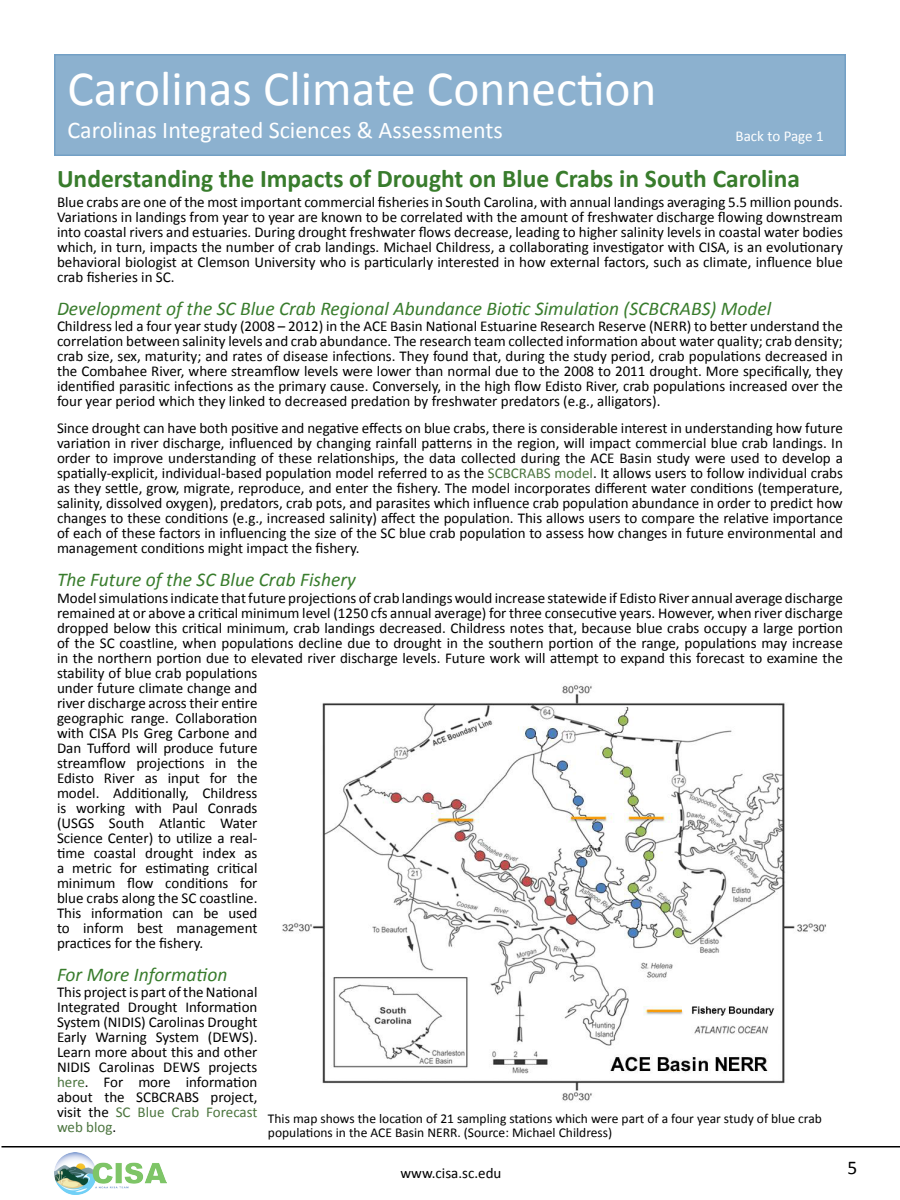
<style>
.page{position:relative;width:900px;height:1200px;background:#fff}
.page>*{position:absolute;margin:0;border:0;box-sizing:border-box;transform-origin:0 0}
.t1{font:49.5px "Calibri";color:#fff}
.t2{font:700 25.5px "Calibri";color:#387c2c}
.t3{font:24px "Calibri";color:#fff}
.t4{font:italic 19.5px "Calibri";color:#387c2c}
.t5{font:19.5px "Calibri";color:#000}
.t6{font:15px/15px "Calibri";color:#000;text-align:justify}
.t7{font:15px "Calibri";color:#fff}
.t8{font:13.5px/13.5px "Calibri";color:#000}
.s1{color:#4c753f}
</style>
<div class="page">
<img style="left:54px;top:1152px;width:112px;height:43px">
<div style="left:55px;top:55px;width:790px;height:100px;background:#8cb1cf"></div>
<div style="left:54px;top:54px;width:792px;height:102px;border:2px solid #73a0c5"></div>
<img style="left:282px;top:684px;width:544px;height:417px">
<hr style="left:2px;top:1146px;width:898px;height:2px;background:#000">
<h1 class="t1" style="left:68px;top:57px;width:591px">Carolinas Climate Connection</h1>
<h3 class="t3" style="left:68px;top:114px;width:437px">Carolinas Integrated Sciences &amp; Assessments</h3>
<p class="t7" style="left:736px;top:127px;width:90px">Back to Page 1</p>
<h2 class="t2" style="left:57px;top:162px;width:745px">Understanding the Impacts of Drought on Blue Crabs in South Carolina</h2>
<p class="t6" style="left:57px;top:194px;width:787px">Blue crabs are one of the most important commercial fisheries in South Carolina, with annual landings averaging 5.5 million pounds.<br>Variations in landings from year to year are known to be correlated with the amount of freshwater discharge flowing downstream into coastal rivers and estuaries. During drought freshwater flows decrease, leading to higher salinity levels in coastal water bodies which, in turn, impacts the number of crab landings. Michael Childress, a collaborating investigator with CISA, is an evolutionary behavioral biologist at Clemson University who is particularly interested in how external factors, such as climate, influence blue crab fisheries in SC.</p>
<h3 class="t4" style="left:57px;top:295px;width:716px">Development of the SC Blue Crab Regional Abundance Biotic Simulation (SCBCRABS) Model</h3>
<p class="t6" style="left:57px;top:319px;width:788px">Childress led a four year study (2008 – 2012) in the ACE Basin National Estuarine Research Reserve (NERR) to better understand the correlation between salinity levels and crab abundance. The research team collected information about water quality; crab density; crab size, sex, maturity; and rates of disease infections. They found that, during the study period, crab populations decreased in the Combahee River, where streamflow levels were lower than normal due to the 2008 to 2011 drought. More specifically, they identified parasitic infections as the primary cause. Conversely, in the high flow Edisto River, crab populations increased over the four year period which they linked to decreased predation by freshwater predators (e.g., alligators).</p>
<p class="t6" style="left:57px;top:421px;width:788px">Since drought can have both positive and negative effects on blue crabs, there is considerable interest in understanding how future variation in river discharge, influenced by changing rainfall patterns in the region, will impact commercial blue crab landings. In order to improve understanding of these relationships, the data collected during the ACE Basin study were used to develop a spatially-explicit, individual-based population model referred to as the <span class="s1">SCBCRABS model</span>. It allows users to follow individual crabs as they settle, grow, migrate, reproduce, and enter the fishery. The model incorporates different water conditions (temperature, salinity, dissolved oxygen), predators, crab pots, and parasites which influence crab population abundance in order to predict how changes to these conditions (e.g., increased salinity) affect the population. This allows users to compare the relative importance of each of these factors in influencing the size of the SC blue crab population to assess how changes in future environmental and management conditions might impact the fishery.</p>
<h3 class="t4" style="left:57px;top:566px;width:301px">The Future of the SC Blue Crab Fishery</h3>
<p class="t6" style="left:57px;top:590px;width:787px;text-align:left">Model simulations indicate that future projections of crab landings would increase statewide if Edisto River annual average discharge remained at or above a critical minimum level (1250 cfs annual average) for three consecutive years. However, when river discharge dropped below this critical minimum, crab landings decreased. Childress notes that, because blue crabs occupy a large portion of the SC coastline, when populations decline due to drought in the southern portion of the range, populations may increase in the northern portion due to elevated river discharge levels. Future work will attempt to expand this forecast to examine the stability of blue crab populations<br>under future climate change and<br>river discharge across their entire<br>geographic range. Collaboration<br>with CISA PIs Greg Carbone and<br>Dan Tufford will produce future<br>streamflow projections in the<br>Edisto River as input for the<br>model. Additionally, Childress<br>is working with Paul Conrads<br>(USGS South Atlantic Water<br>Science Center) to utilize a real-<br>time coastal drought index as<br>a metric for estimating critical<br>minimum flow conditions for<br>blue crabs along the SC coastline.<br>This information can be used<br>to inform best management<br>practices for the fishery.</p>
<h3 class="t4" style="left:57px;top:961px;width:172px">For More Information</h3>
<p class="t6" style="left:57px;top:985px;width:202px">This project is part of the National Integrated Drought Information System (NIDIS) Carolinas Drought Early Warning System (DEWS).<br>Learn more about this and other NIDIS Carolinas DEWS projects <span class="s1">here</span>. For more information about the SCBCRABS project, visit the <span class="s1">SC Blue Crab Forecast web blog</span>.</p>
<p class="t8" style="left:268px;top:1112px;width:555px">This map shows the location of 21 sampling stations which were part of a four year study of blue crab populations in the ACE Basin NERR. (Source: Michael Childress)</p>
<p class="t6" style="left:400px;top:1165px;width:102px">www.cisa.sc.edu</p>
<h3 class="t5" style="left:848px;top:1155px;width:11px">5</h3>
</div>
